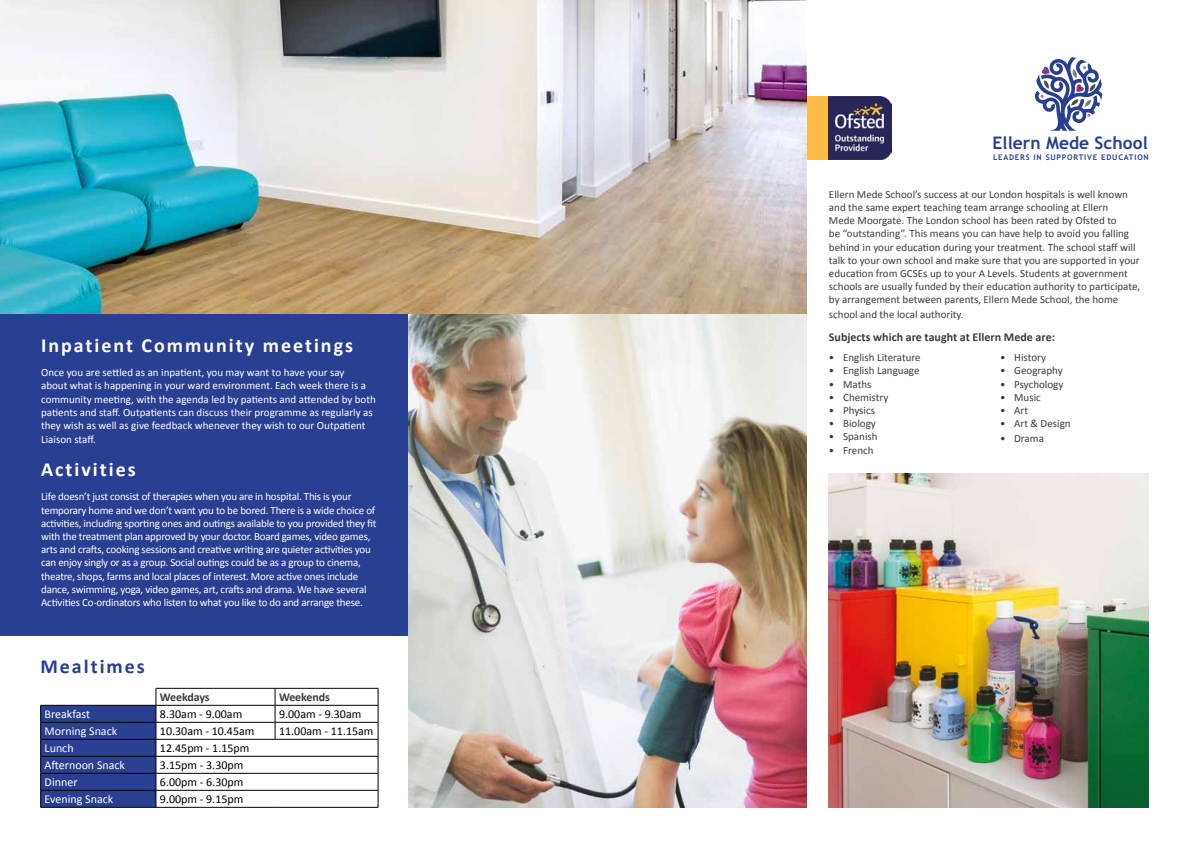
<style>
.page{position:relative;width:1191px;height:842px;background:#fff}
.page>*{position:absolute;margin:0;border:0;box-sizing:border-box;transform-origin:0 0}
.t1{font:700 20px "Calibri";letter-spacing:.1em;color:#fff}
.t2{font:700 20px "Calibri";letter-spacing:.1em;color:#283f92}
.t3{font:700 17.4px "Trebuchet MS";letter-spacing:.005em;color:#283f92}
.t4{font:12px "Calibri";color:#000}
.t5{font:12px "Calibri";color:#fff}
.t6{font:700 12px "Calibri";color:#3c3c3b}
.t7{font:11px/13.2px "Calibri";color:#3c3c3b}
.t8{font:11px/13.2px "Calibri";letter-spacing:-.02em;color:#fff}
.t9{font:11px/13.2px "Calibri";color:#fff}
.t10{font:700 7.8px "Trebuchet MS";letter-spacing:.1em;color:#283f92}
</style>
<div class="page">
<img style="left:0;top:0;width:806px;height:314px">
<div style="left:0;top:314px;width:408px;height:321px;background:#283f92"></div>
<img style="left:408px;top:315px;width:398px;height:493px">
<hr style="left:156px;top:688px;width:119px;height:1px;background:#000">
<hr style="left:275px;top:688px;width:103px;height:1px;background:#000">
<hr style="left:156px;top:705px;width:119px;height:1px;background:#000">
<hr style="left:275px;top:705px;width:103px;height:1px;background:#000">
<hr style="left:156px;top:722px;width:119px;height:1px;background:#000">
<hr style="left:275px;top:722px;width:103px;height:1px;background:#000">
<svg style="left:275px;top:688px;width:1px;height:51px"></svg>
<svg style="left:378px;top:688px;width:1px;height:119px"></svg>
<hr style="left:40px;top:807px;width:116px;height:1px;background:#000">
<hr style="left:156px;top:739px;width:119px;height:1px;background:#000">
<hr style="left:275px;top:739px;width:103px;height:1px;background:#000">
<hr style="left:156px;top:756px;width:119px;height:1px;background:#000">
<hr style="left:275px;top:756px;width:103px;height:1px;background:#000">
<hr style="left:156px;top:773px;width:119px;height:1px;background:#000">
<hr style="left:275px;top:773px;width:103px;height:1px;background:#000">
<hr style="left:156px;top:790px;width:119px;height:1px;background:#000">
<svg style="left:40px;top:688px;width:117px;height:119px;background:#445697"></svg>
<hr style="left:275px;top:790px;width:103px;height:1px;background:#000">
<hr style="left:156px;top:807px;width:119px;height:1px;background:#000">
<hr style="left:275px;top:807px;width:103px;height:1px;background:#000">
<svg style="left:1035px;top:57px;width:67px;height:74px"></svg>
<img style="left:828px;top:96px;width:63px;height:64px">
<div style="left:807px;top:96px;width:21px;height:64px;background:#fcbb43"></div>
<img style="left:829px;top:473px;width:319px;height:335px">
<h1 class="t1" style="left:41px;top:331px;width:313px">Inpatient Community meetings</h1>
<p class="t9" style="left:41px;top:365px;width:336px">Once you are settled as an inpatient, you may want to have your say<br>about what is happening in your ward environment. Each week there is a community meeting, with the agenda led by patients and attended by both patients and staff. Outpatients can discuss their programme as regularly as they wish as well as give feedback whenever they wish to our Outpatient</p>
<p class="t9" style="left:41px;top:433px;width:56px">Liaison staff.</p>
<h1 class="t1" style="left:41px;top:455px;width:96px">Activities</h1>
<p class="t8" style="left:41px;top:490px;width:337px">Life doesn’t just consist of therapies when you are in hospital. This is your temporary home and we don’t want you to be bored. There is a wide choice of activities, including sporting ones and outings available to you provided they fit with the treatment plan approved by your doctor. Board games, video games, arts and crafts, cooking sessions and creative writing are quieter activities you can enjoy singly or as a group. Social outings could be as a group to cinema, theatre, shops, farms and local places of interest. More active ones include dance, swimming, yoga, video games, art, crafts and drama. We have several Activities Co-ordinators who listen to what you like to do and arrange these.</p>
<h1 class="t2" style="left:40px;top:652px;width:106px">Mealtimes</h1>
<p class="t6" style="left:160px;top:689px;width:51px">Weekdays</p>
<p class="t6" style="left:279px;top:689px;width:52px">Weekends</p>
<p class="t5" style="left:45px;top:707px;width:47px">Breakfast</p>
<p class="t4" style="left:160px;top:707px;width:84px">8.30am - 9.00am</p>
<p class="t4" style="left:279px;top:707px;width:84px">9.00am - 9.30am</p>
<p class="t5" style="left:45px;top:724px;width:74px">Morning Snack</p>
<p class="t4" style="left:160px;top:724px;width:96px">10.30am - 10.45am</p>
<p class="t4" style="left:279px;top:724px;width:96px">11.00am - 11.15am</p>
<p class="t5" style="left:45px;top:741px;width:31px">Lunch</p>
<p class="t4" style="left:160px;top:741px;width:91px">12.45pm - 1.15pm</p>
<p class="t5" style="left:45px;top:758px;width:82px">Afternoon Snack</p>
<p class="t4" style="left:160px;top:758px;width:85px">3.15pm - 3.30pm</p>
<p class="t5" style="left:45px;top:775px;width:34px">Dinner</p>
<p class="t4" style="left:160px;top:775px;width:85px">6.00pm - 6.30pm</p>
<p class="t5" style="left:45px;top:792px;width:70px">Evening Snack</p>
<p class="t4" style="left:160px;top:792px;width:85px">9.00pm - 9.15pm</p>
<h2 class="t3" style="left:992px;top:131px;width:157px">Ellern Mede School</h2>
<p class="t10" style="left:993px;top:152px;width:157px">LEADERS IN SUPPORTIVE EDUCATION</p>
<p class="t7" style="left:829px;top:187px;width:313px">Ellern Mede School’s success at our London hospitals is well known and the same expert teaching team arrange schooling at Ellern<br>Mede Moorgate. The London school has been rated by Ofsted to<br>be “outstanding”. This means you can have help to avoid you falling behind in your education during your treatment. The school staff will talk to your own school and make sure that you are supported in your education from GCSEs up to your A Levels. Students at government schools are usually funded by their education authority to participate, by arrangement between parents, Ellern Mede School, the home</p>
<p class="t7" style="left:829px;top:307px;width:136px">school and the local authority.</p>
<p class="t6" style="left:829px;top:328px;width:227px">Subjects which are taught at Ellern Mede are:</p>
<p class="t7" style="left:829px;top:350px;width:93px">• English Literature</p>
<p class="t7" style="left:829px;top:364px;width:92px">• English Language</p>
<p class="t7" style="left:829px;top:377px;width:44px">• Maths</p>
<p class="t7" style="left:829px;top:390px;width:61px">• Chemistry</p>
<p class="t7" style="left:829px;top:403px;width:48px">• Physics</p>
<p class="t7" style="left:829px;top:416px;width:48px">• Biology</p>
<p class="t7" style="left:829px;top:430px;width:50px">• Spanish</p>
<p class="t7" style="left:829px;top:443px;width:46px">• French</p>
<p class="t7" style="left:1000px;top:350px;width:47px">• History</p>
<p class="t7" style="left:1000px;top:364px;width:64px">• Geography</p>
<p class="t7" style="left:1000px;top:377px;width:65px">• Psychology</p>
<p class="t7" style="left:1000px;top:390px;width:42px">• Music</p>
<p class="t7" style="left:1000px;top:403px;width:30px">• Art</p>
<p class="t7" style="left:1000px;top:416px;width:72px">• Art &amp; Design</p>
<p class="t7" style="left:1000px;top:431px;width:45px">• Drama</p>
</div>
